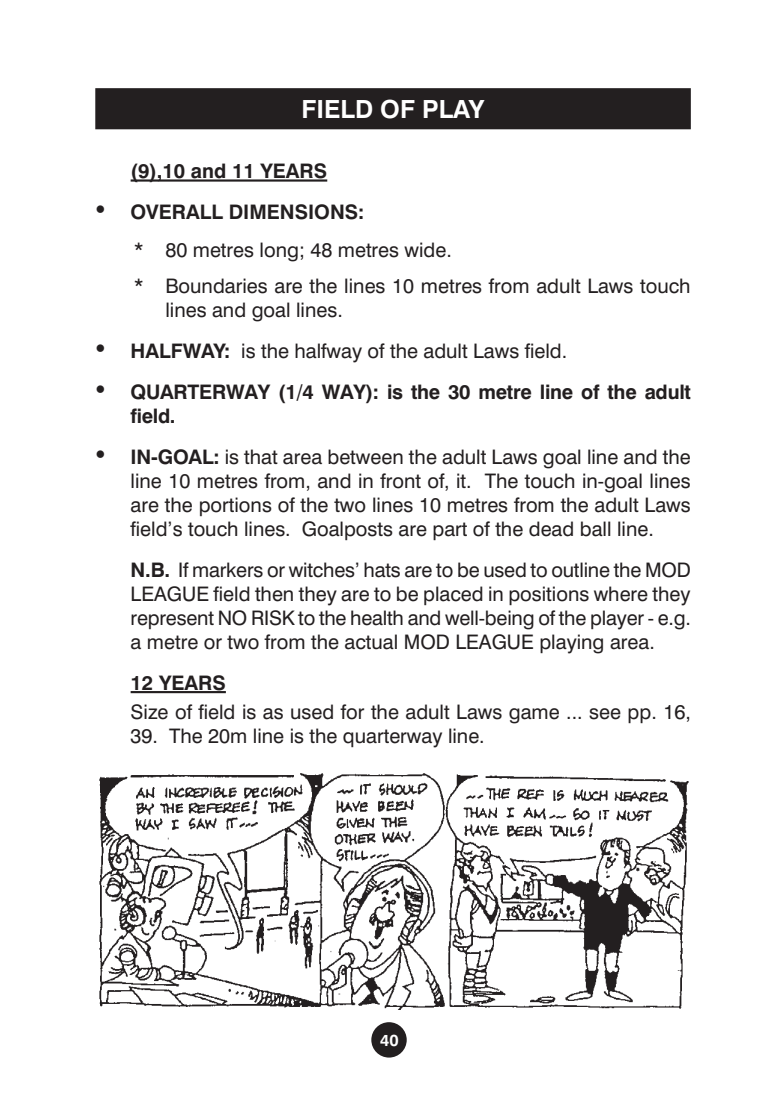
<style>
.page{position:relative;width:775px;height:1098px;background:#fff}
.page>*{position:absolute;margin:0;border:0;box-sizing:border-box;transform-origin:0 0}
.t1{font:700 25px "Swiss 721 BT";color:#fff}
.t2{font:20px/24px "Swiss 721 BT";color:#231f20;text-align:justify}
.t3{font:700 20px/24px "Swiss 721 BT";letter-spacing:-.015em;color:#231f20}
.t4{font:700 16.25px "Swiss 721 BT";color:#fff}
.s1{font-family:"Times New Roman";font-size:30px}
.s2{font-weight:700}
.s3{font-family:"Times New Roman";font-weight:400;font-size:30px}
</style>
<div class="page">
<div style="left:372px;top:1023px;width:33px;height:33px;background:#231f20;border-radius:50%"></div>
<div style="left:371px;top:1022px;width:36px;height:35px;border:2px solid #231f20;border-radius:50%"></div>
<div style="left:96px;top:89px;width:593px;height:39px;background:#231f20"></div>
<div style="left:95px;top:88px;width:595px;height:41px;border:2px solid #231f20"></div>
<hr style="left:131px;top:179px;width:196px;height:3px;background:#231f20">
<hr style="left:131px;top:691px;width:95px;height:2px;background:#231f20">
<img style="left:100px;top:773px;width:588px;height:236px">
<p class="t1" style="left:301px;top:94px;width:184px">FIELD OF PLAY</p>
<p class="t3" style="left:131px;top:159px;width:198px">(9),10 and 11 YEARS</p>
<p class="t2" style="left:134px;top:194px;width:558px;line-height:36.8px;text-align:left;text-indent:-39px"><span class="s1">•</span> <span class="s2">OVERALL DIMENSIONS:<br></span>* 80 metres long; 48 metres wide.<br>* Boundaries are the lines 10 metres from adult Laws touch</p>
<p class="t2" style="left:165px;top:297px;width:179px">lines and goal lines.</p>
<p class="t2" style="left:95px;top:338px;width:473px"><span class="s1">•</span> <span class="s2">HALFWAY:</span> is the halfway of the adult Laws field.</p>
<p class="t3" style="left:131px;top:379px;width:562px;text-indent:-35px"><span class="s3">•</span> QUARTERWAY (1/4 WAY): is the 30 metre line of the adult field.</p>
<p class="t2" style="left:131px;top:444px;width:561px;text-indent:-35px"><span class="s1">•</span> <span class="s2">IN-GOAL:</span> is that area between the adult Laws goal line and the line 10 metres from, and in front of, it. The touch in-goal lines are the portions of the two lines 10 metres from the adult Laws field’s touch lines. Goalposts are part of the dead ball line.</p>
<p class="t2" style="left:131px;top:557px;width:562px"><span class="s2">N.B.</span> If markers or witches’ hats are to be used to outline the MOD LEAGUE field then they are to be placed in positions where they represent NO RISK to the health and well-being of the player - e.g. a metre or two from the actual MOD LEAGUE playing area.</p>
<p class="t3" style="left:131px;top:670px;width:97px">12 YEARS</p>
<p class="t2" style="left:131px;top:699px;width:561px">Size of field is as used for the adult Laws game ... see pp. 16,</p>
<p class="t2" style="left:131px;top:723px;width:356px">39. The 20m line is the quarterway line.</p>
<p class="t4" style="left:380px;top:1030px;width:20px">40</p>
</div>
